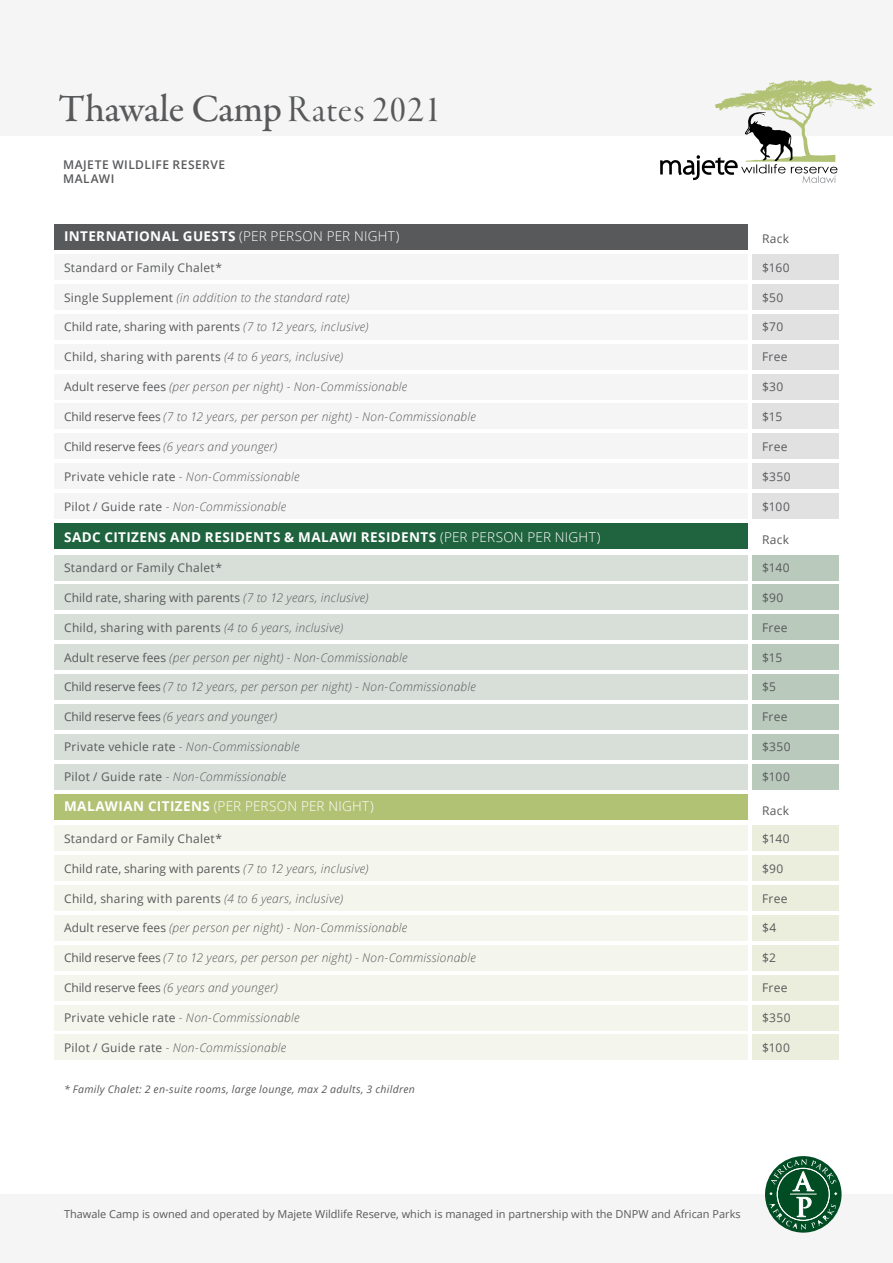
<style>
.page{position:relative;width:893px;height:1263px;background:#fff}
.page>*{position:absolute;margin:0;border:0;box-sizing:border-box;transform-origin:0 0}
.t1{font:500 39px "Garamond Premr Pro";letter-spacing:-.02em;color:#58595b}
.t2{font:700 13.5px "Open Sans";letter-spacing:.03em;color:#fff}
.t3{font:300 13.5px "Open Sans";letter-spacing:.02em;color:#fff}
.t4{font:italic 300 12px "Open Sans";letter-spacing:.02em;color:#58595b}
.t5{font:12px "Open Sans";letter-spacing:.025em;color:#58595b}
.t6{font:12px "Open Sans";letter-spacing:.005em;color:#58595b}
.t7{font:600 12px/14.4px "Open Sans";letter-spacing:.045em;color:#58595b}
.t8{font:10.95px "Open Sans";color:#58595b}
.t9{font:italic 10.5px "Open Sans";letter-spacing:.03em;color:#58595b}
.s1{font-family:"Garamond Premr Pro Disp";font-weight:400}
.s2{font-weight:300}
.s3{font-weight:400;font-style:normal}
.s4{font-weight:300;font-style:italic}
.s5{font-weight:700}
</style>
<div class="page">
<div style="left:54px;top:794px;width:693px;height:26px;background:#b1c275"></div>
<div style="left:54px;top:523px;width:693px;height:26px;background:#20633f"></div>
<div style="left:54px;top:224px;width:693px;height:26px;background:#58595b"></div>
<div style="left:54px;top:254px;width:693px;height:26px;background:#f5f5f5"></div>
<div style="left:752px;top:254px;width:87px;height:26px;background:#e1e1e2"></div>
<div style="left:54px;top:284px;width:693px;height:26px;background:#f5f5f5"></div>
<div style="left:752px;top:284px;width:87px;height:26px;background:#e1e1e2"></div>
<div style="left:54px;top:314px;width:693px;height:26px;background:#f5f5f5"></div>
<div style="left:752px;top:314px;width:87px;height:26px;background:#e1e1e2"></div>
<div style="left:54px;top:344px;width:693px;height:26px;background:#f5f5f5"></div>
<div style="left:752px;top:344px;width:87px;height:26px;background:#e1e1e2"></div>
<div style="left:54px;top:374px;width:693px;height:25px;background:#f5f5f5"></div>
<div style="left:752px;top:374px;width:87px;height:25px;background:#e1e1e2"></div>
<div style="left:54px;top:403px;width:693px;height:26px;background:#f5f5f5"></div>
<div style="left:752px;top:403px;width:87px;height:26px;background:#e1e1e2"></div>
<div style="left:54px;top:463px;width:693px;height:26px;background:#f5f5f5"></div>
<div style="left:752px;top:463px;width:87px;height:26px;background:#e1e1e2"></div>
<div style="left:54px;top:493px;width:693px;height:26px;background:#f5f5f5"></div>
<div style="left:752px;top:493px;width:87px;height:26px;background:#e1e1e2"></div>
<div style="left:54px;top:433px;width:693px;height:26px;background:#f5f5f5"></div>
<div style="left:752px;top:433px;width:87px;height:26px;background:#e1e1e2"></div>
<div style="left:54px;top:555px;width:693px;height:25px;background:#d7dfd8"></div>
<div style="left:752px;top:555px;width:87px;height:25px;background:#b9c9bc"></div>
<div style="left:54px;top:584px;width:693px;height:26px;background:#d7dfd8"></div>
<div style="left:752px;top:584px;width:87px;height:26px;background:#b9c9bc"></div>
<div style="left:54px;top:614px;width:693px;height:26px;background:#d7dfd8"></div>
<div style="left:752px;top:614px;width:87px;height:26px;background:#b9c9bc"></div>
<div style="left:54px;top:644px;width:693px;height:26px;background:#d7dfd8"></div>
<div style="left:752px;top:644px;width:87px;height:26px;background:#b9c9bc"></div>
<div style="left:54px;top:674px;width:693px;height:26px;background:#d7dfd8"></div>
<div style="left:752px;top:674px;width:87px;height:26px;background:#b9c9bc"></div>
<div style="left:54px;top:734px;width:693px;height:25px;background:#d7dfd8"></div>
<div style="left:752px;top:734px;width:87px;height:25px;background:#b9c9bc"></div>
<div style="left:54px;top:764px;width:693px;height:25px;background:#d7dfd8"></div>
<div style="left:752px;top:764px;width:87px;height:25px;background:#b9c9bc"></div>
<div style="left:54px;top:704px;width:693px;height:26px;background:#d7dfd8"></div>
<div style="left:752px;top:704px;width:87px;height:26px;background:#b9c9bc"></div>
<div style="left:54px;top:825px;width:693px;height:26px;background:#f4f5ec"></div>
<div style="left:54px;top:855px;width:693px;height:26px;background:#f4f5ec"></div>
<div style="left:54px;top:885px;width:693px;height:26px;background:#f4f5ec"></div>
<div style="left:54px;top:915px;width:693px;height:26px;background:#f4f5ec"></div>
<div style="left:54px;top:945px;width:693px;height:25px;background:#f4f5ec"></div>
<div style="left:54px;top:1005px;width:693px;height:25px;background:#f4f5ec"></div>
<div style="left:54px;top:1034px;width:693px;height:26px;background:#f4f5ec"></div>
<div style="left:54px;top:975px;width:693px;height:25px;background:#f4f5ec"></div>
<div style="left:0;top:0;width:893px;height:136px;background:#f5f5f5"></div>
<svg style="left:660px;top:80px;width:215px;height:103px"></svg>
<div style="left:0;top:1194px;width:893px;height:69px;background:#f5f5f5"></div>
<div style="left:765px;top:1156px;width:76px;height:76px;background:#004c23;border-radius:50%"></div>
<svg style="left:769px;top:1159px;width:68px;height:70px"></svg>
<div style="left:752px;top:825px;width:87px;height:26px;background:#eceedd"></div>
<div style="left:752px;top:855px;width:87px;height:26px;background:#eceedd"></div>
<div style="left:752px;top:885px;width:87px;height:26px;background:#eceedd"></div>
<div style="left:752px;top:915px;width:87px;height:26px;background:#eceedd"></div>
<div style="left:752px;top:945px;width:87px;height:25px;background:#eceedd"></div>
<div style="left:752px;top:1005px;width:87px;height:25px;background:#eceedd"></div>
<div style="left:752px;top:1034px;width:87px;height:26px;background:#eceedd"></div>
<div style="left:752px;top:975px;width:87px;height:25px;background:#eceedd"></div>
<h1 class="t1" style="left:59px;top:85px;width:384px">Thawale Camp <span class="s1">Rates 2021</span></h1>
<p class="t7" style="left:63px;top:157px;width:164px">MAJETE WILDLIFE RESERVE<br>MALAWI</p>
<p class="t2" style="left:64px;top:227px;width:337px">INTERNATIONAL GUESTS <span class="s2">(PER PERSON PER NIGHT)</span></p>
<p class="t5" style="left:762px;top:231px;width:29px">Rack</p>
<p class="t5" style="left:64px;top:259px;width:160px">Standard or Family Chalet*</p>
<p class="t5" style="left:762px;top:259px;width:29px">$160</p>
<p class="t4" style="left:64px;top:289px;width:287px"><span class="s3">Single Supplement</span> (in addition to the standard rate)</p>
<p class="t5" style="left:762px;top:289px;width:23px">$50</p>
<p class="t6" style="left:64px;top:319px;width:306px">Child rate, sharing with parents <span class="s4">(7 to 12 years, inclusive)</span></p>
<p class="t5" style="left:762px;top:319px;width:23px">$70</p>
<p class="t5" style="left:64px;top:349px;width:281px">Child, sharing with parents <span class="s4">(4 to 6 years, inclusive)</span></p>
<p class="t5" style="left:762px;top:349px;width:27px">Free</p>
<p class="t4" style="left:64px;top:378px;width:345px"><span class="s3">Adult reserve fees</span> (per person per night) - Non-Commissionable</p>
<p class="t5" style="left:762px;top:379px;width:23px">$30</p>
<p class="t4" style="left:64px;top:408px;width:413px"><span class="s3">Child reserve fees</span> (7 to 12 years, per person per night) - Non-Commissionable</p>
<p class="t5" style="left:762px;top:408px;width:22px">$15</p>
<p class="t4" style="left:64px;top:438px;width:215px"><span class="s3">Child reserve fees</span> (6 years and younger)</p>
<p class="t5" style="left:762px;top:438px;width:27px">Free</p>
<p class="t4" style="left:64px;top:468px;width:237px"><span class="s3">Private vehicle rate</span> - Non-Commissionable</p>
<p class="t5" style="left:762px;top:468px;width:30px">$350</p>
<p class="t4" style="left:64px;top:498px;width:224px"><span class="s3">Pilot / Guide rate</span> - Non-Commissionable</p>
<p class="t5" style="left:762px;top:498px;width:29px">$100</p>
<p class="t2" style="left:64px;top:527px;width:538px">SADC CITIZENS AND RESIDENTS &amp; MALAWI RESIDENTS <span class="s2">(PER PERSON PER NIGHT)</span></p>
<p class="t5" style="left:762px;top:531px;width:29px">Rack</p>
<p class="t5" style="left:64px;top:559px;width:160px">Standard or Family Chalet*</p>
<p class="t5" style="left:762px;top:559px;width:29px">$140</p>
<p class="t6" style="left:64px;top:589px;width:306px">Child rate, sharing with parents <span class="s4">(7 to 12 years, inclusive)</span></p>
<p class="t5" style="left:762px;top:589px;width:23px">$90</p>
<p class="t5" style="left:64px;top:619px;width:281px">Child, sharing with parents <span class="s4">(4 to 6 years, inclusive)</span></p>
<p class="t5" style="left:762px;top:619px;width:27px">Free</p>
<p class="t4" style="left:64px;top:649px;width:345px"><span class="s3">Adult reserve fees</span> (per person per night) - Non-Commissionable</p>
<p class="t5" style="left:762px;top:649px;width:22px">$15</p>
<p class="t4" style="left:64px;top:679px;width:413px"><span class="s3">Child reserve fees</span> (7 to 12 years, per person per night) - Non-Commissionable</p>
<p class="t5" style="left:762px;top:679px;width:15px">$5</p>
<p class="t4" style="left:64px;top:709px;width:215px"><span class="s3">Child reserve fees</span> (6 years and younger)</p>
<p class="t5" style="left:762px;top:709px;width:27px">Free</p>
<p class="t4" style="left:64px;top:739px;width:237px"><span class="s3">Private vehicle rate</span> - Non-Commissionable</p>
<p class="t5" style="left:762px;top:739px;width:30px">$350</p>
<p class="t4" style="left:64px;top:768px;width:224px"><span class="s3">Pilot / Guide rate</span> - Non-Commissionable</p>
<p class="t5" style="left:762px;top:768px;width:29px">$100</p>
<p class="t3" style="left:64px;top:797px;width:311px"><span class="s5">MALAWIAN CITIZENS</span> (PER PERSON PER NIGHT)</p>
<p class="t5" style="left:762px;top:802px;width:29px">Rack</p>
<p class="t5" style="left:64px;top:830px;width:160px">Standard or Family Chalet*</p>
<p class="t6" style="left:64px;top:860px;width:306px">Child rate, sharing with parents <span class="s4">(7 to 12 years, inclusive)</span></p>
<p class="t5" style="left:64px;top:890px;width:281px">Child, sharing with parents <span class="s4">(4 to 6 years, inclusive)</span></p>
<p class="t4" style="left:64px;top:920px;width:345px"><span class="s3">Adult reserve fees</span> (per person per night) - Non-Commissionable</p>
<p class="t4" style="left:64px;top:950px;width:413px"><span class="s3">Child reserve fees</span> (7 to 12 years, per person per night) - Non-Commissionable</p>
<p class="t4" style="left:64px;top:980px;width:215px"><span class="s3">Child reserve fees</span> (6 years and younger)</p>
<p class="t4" style="left:64px;top:1009px;width:237px"><span class="s3">Private vehicle rate</span> - Non-Commissionable</p>
<p class="t4" style="left:64px;top:1039px;width:224px"><span class="s3">Pilot / Guide rate</span> - Non-Commissionable</p>
<p class="t9" style="left:64px;top:1082px;width:352px">* Family Chalet: 2 en-suite rooms, large lounge, max 2 adults, 3 children</p>
<p class="t5" style="left:762px;top:830px;width:29px">$140</p>
<p class="t5" style="left:762px;top:860px;width:23px">$90</p>
<p class="t5" style="left:762px;top:890px;width:27px">Free</p>
<p class="t5" style="left:762px;top:920px;width:16px">$4</p>
<p class="t5" style="left:762px;top:950px;width:15px">$2</p>
<p class="t5" style="left:762px;top:980px;width:27px">Free</p>
<p class="t5" style="left:762px;top:1009px;width:30px">$350</p>
<p class="t5" style="left:762px;top:1039px;width:29px">$100</p>
<p class="t8" style="left:64px;top:1207px;width:678px">Thawale Camp is owned and operated by Majete Wildlife Reserve, which is managed in partnership with the DNPW and African Parks</p>
</div>
